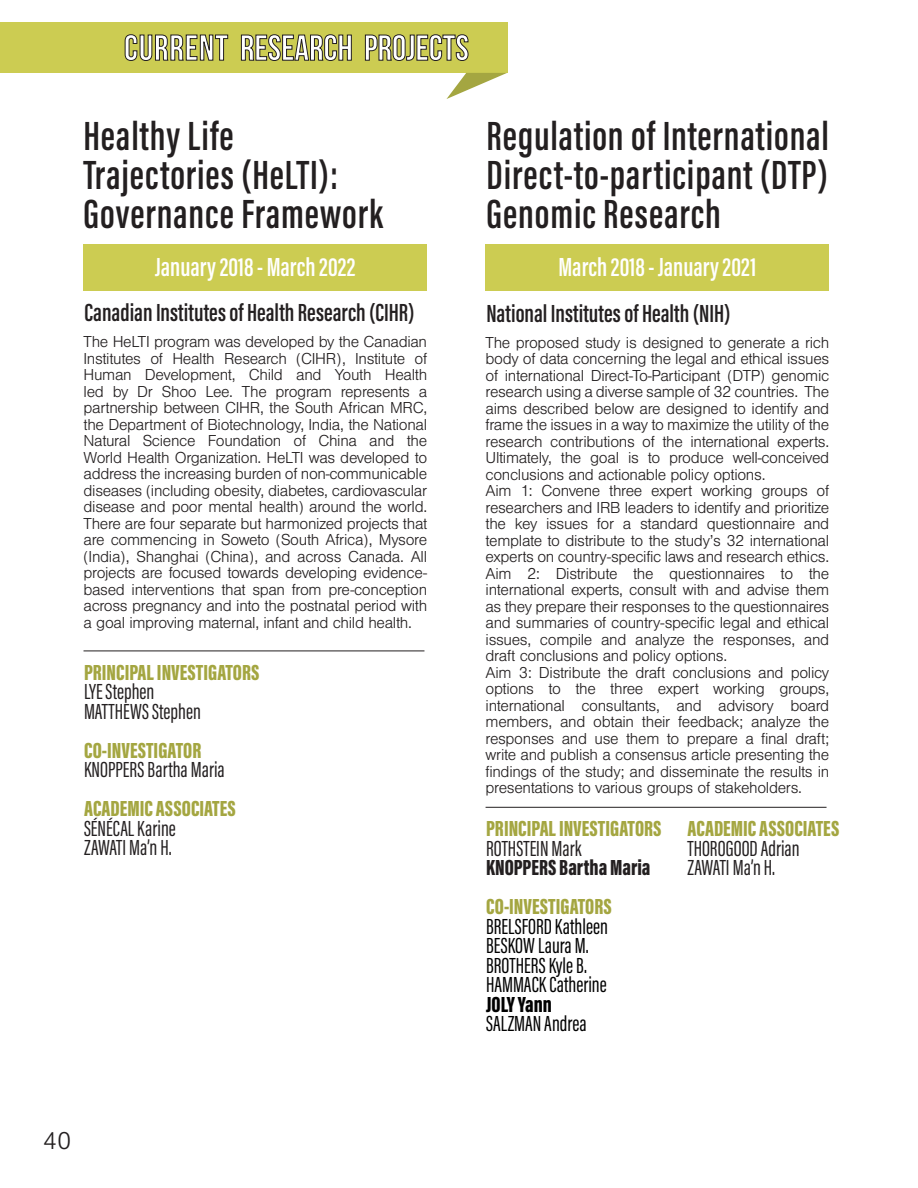
<style>
.page{position:relative;width:918px;height:1188px;background:#fff}
.page>*{position:absolute;margin:0;border:0;box-sizing:border-box;transform-origin:0 0}
.t1{font:600 42px/39px "Acumin Pro Extra Cond";letter-spacing:.02em;color:#231f20}
.t2{font:600 27px "Acumin Pro Extra Cond";color:#fff}
.t3{font:600 25.5px "Acumin Pro Extra Cond";color:#231f20}
.t4{font:300 25.5px "Nimbus San";color:#231f20}
.t5{font:900 22.5px "Acumin Pro Extra Cond";color:#a4a641}
.t6{font:22.5px "Acumin Pro Extra Cond";color:#231f20}
.t7{font:22.5px "Acumin Pro Extra Cond";color:#000}
.t8{font:900 22.5px "Acumin Pro Extra Cond";color:#231f20}
.t9{font:900 22.5px "Acumin Pro Extra Cond";color:#000}
.t10{font:300 16.5px/16.5px "Nimbus San";letter-spacing:-.02em;color:#231f20;text-align:justify}
</style>
<div class="page">
<div style="left:0;top:22px;width:507px;height:51px;background:#cccc52"></div>
<svg style="left:446px;top:73px;width:61px;height:26px"></svg>
<svg style="left:241px;top:34px;width:228px;height:27px"></svg>
<svg style="left:124px;top:34px;width:104px;height:27px"></svg>
<div style="left:84px;top:244px;width:343px;height:47px;background:#cccc52"></div>
<hr style="left:84px;top:651px;width:340px;height:1px;background:#231f20">
<div style="left:486px;top:244px;width:343px;height:47px;background:#cccc52"></div>
<hr style="left:486px;top:807px;width:341px;height:1px;background:#231f20">
<p class="t1" style="left:84px;top:116px;width:152px">Healthy Life</p>
<p class="t1" style="left:84px;top:155px;width:301px">Trajectories (HeLTI):<br>Governance Framework</p>
<p class="t2" style="left:155px;top:250px;width:202px">January 2018 - March 2022</p>
<p class="t3" style="left:84px;top:297px;width:332px">Canadian Institutes of Health Research (CIHR)</p>
<p class="t10" style="left:84px;top:334px;width:345px">The HeLTI program was developed by the Canadian Institutes of Health Research (CIHR), Institute of Human Development, Child and Youth Health led by Dr Shoo Lee. The program represents a partnership between CIHR, the South African MRC, the Department of Biotechnology, India, the National Natural Science Foundation of China and the World Health Organization. HeLTI was developed to address the increasing burden of non-communicable diseases (including obesity, diabetes, cardiovascular disease and poor mental health) around the world.<br>There are four separate but harmonized projects that are commencing in Soweto (South Africa), Mysore (India), Shanghai (China), and across Canada. All projects are focused towards developing evidence&shy;based interventions that span from pre-conception across pregnancy and into the postnatal period with a goal improving maternal, infant and child health.</p>
<p class="t5" style="left:84px;top:658px;width:177px">PRINCIPAL INVESTIGATORS</p>
<p class="t6" style="left:84px;top:678px;width:72px">LYE Stephen</p>
<p class="t6" style="left:84px;top:698px;width:118px">MATTHEWS Stephen</p>
<p class="t5" style="left:84px;top:736px;width:119px">CO-INVESTIGATOR</p>
<p class="t6" style="left:84px;top:756px;width:142px">KNOPPERS Bartha Maria</p>
<p class="t5" style="left:84px;top:795px;width:153px">ACADEMIC ASSOCIATES</p>
<p class="t6" style="left:84px;top:815px;width:93px">SÉNÉCAL Karine</p>
<p class="t6" style="left:84px;top:834px;width:89px">ZAWATI Ma’n H.</p>
<h3 class="t4" style="left:43px;top:1127px;width:30px">40</h3>
<p class="t1" style="left:487px;top:116px;width:344px;text-align:justify">Regulation of International Direct-to-participant (DTP)<br>Genomic Research</p>
<p class="t2" style="left:558px;top:251px;width:199px">March 2018 - January 2021</p>
<p class="t3" style="left:487px;top:298px;width:246px">National Institutes of Health (NIH)</p>
<p class="t10" style="left:486px;top:334px;width:345px">The proposed study is designed to generate a rich body of data concerning the legal and ethical issues of international Direct-To-Participant (DTP) genomic research using a diverse sample of 32 countries. The aims described below are designed to identify and frame the issues in a way to maximize the utility of the research contributions of the international experts.<br>Ultimately, the goal is to produce well-conceived conclusions and actionable policy options.</p>
<p class="t10" style="left:486px;top:483px;width:345px">Aim 1: Convene three expert working groups of researchers and IRB leaders to identify and prioritize the key issues for a standard questionnaire and template to distribute to the study’s 32 international experts on country-specific laws and research ethics.</p>
<p class="t10" style="left:486px;top:565px;width:345px">Aim 2: Distribute the questionnaires to the international experts, consult with and advise them as they prepare their responses to the questionnaires and summaries of country-specific legal and ethical issues, compile and analyze the responses, and draft conclusions and policy options.</p>
<p class="t10" style="left:486px;top:664px;width:345px">Aim 3: Distribute the draft conclusions and policy options to the three expert working groups, international consultants, and advisory board members, and obtain their feedback; analyze the responses and use them to prepare a final draft; write and publish a consensus article presenting the findings of the study; and disseminate the results in presentations to various groups of stakeholders.</p>
<p class="t5" style="left:486px;top:815px;width:177px">PRINCIPAL INVESTIGATORS</p>
<p class="t6" style="left:486px;top:835px;width:97px">ROTHSTEIN Mark</p>
<p class="t8" style="left:486px;top:854px;width:166px">KNOPPERS Bartha Maria</p>
<p class="t5" style="left:486px;top:893px;width:127px">CO-INVESTIGATORS</p>
<p class="t7" style="left:486px;top:913px;width:123px">BRELSFORD Kathleen</p>
<p class="t7" style="left:486px;top:932px;width:104px">BESKOW Laura M.</p>
<p class="t7" style="left:486px;top:952px;width:102px">BROTHERS Kyle B.</p>
<p class="t7" style="left:486px;top:971px;width:122px">HAMMACK Catherine</p>
<p class="t9" style="left:486px;top:990px;width:67px">JOLY Yann</p>
<p class="t7" style="left:486px;top:1010px;width:102px">SALZMAN Andrea</p>
<p class="t5" style="left:688px;top:815px;width:153px">ACADEMIC ASSOCIATES</p>
<p class="t6" style="left:688px;top:835px;width:114px">THOROGOOD Adrian</p>
<p class="t6" style="left:688px;top:854px;width:89px">ZAWATI Ma’n H.</p>
</div>
